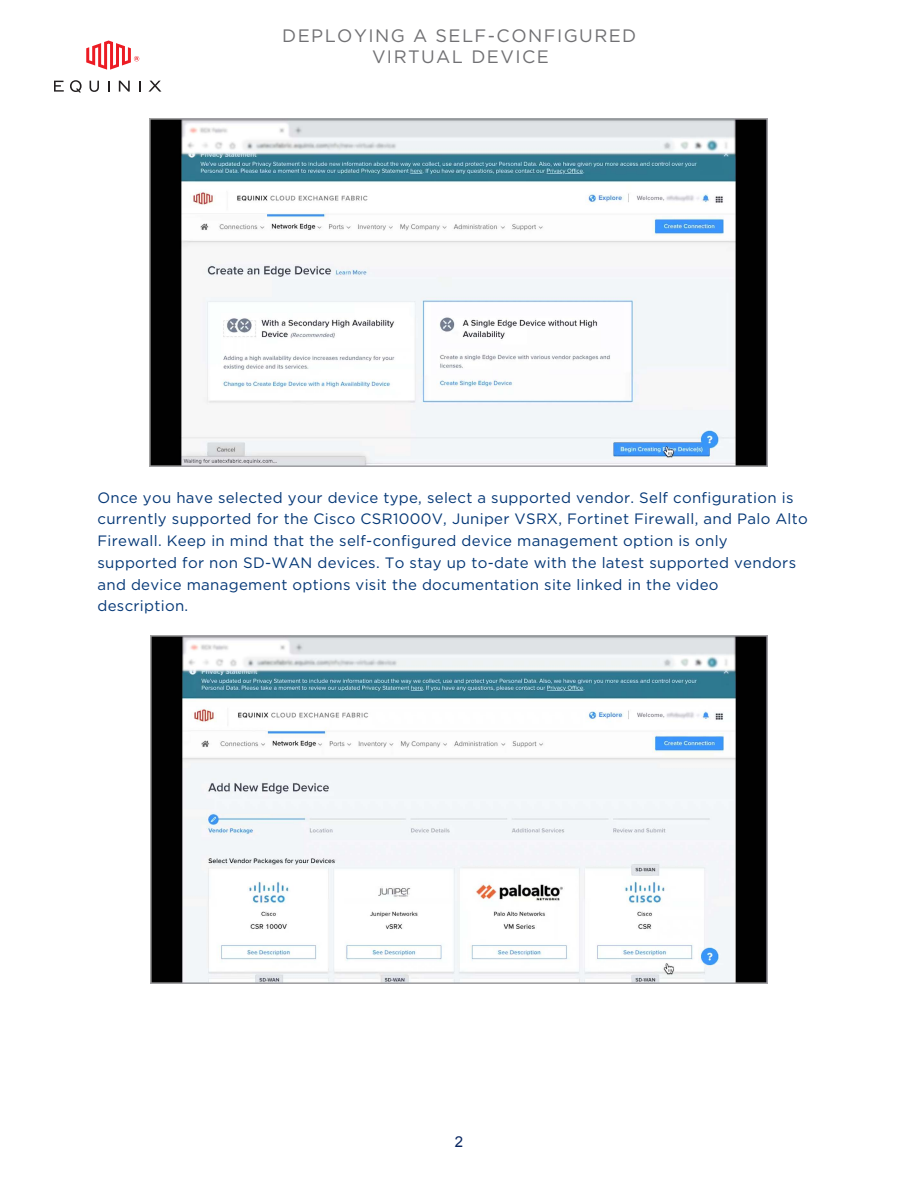
<style>
.page{position:relative;width:918px;height:1188px;background:#fff}
.page>*{position:absolute;margin:0;border:0;box-sizing:border-box;transform-origin:0 0}
.t1{font:18px/21.6px "Gotham";letter-spacing:.08em;color:#707073;text-align:center}
.t2{font:15px/21.8px "Gotham";letter-spacing:.02em;color:#043776}
.t3{font:15px "Arial";color:#082661}
</style>
<div class="page">
<svg style="left:54px;top:81px;width:10px;height:11px"></svg>
<svg style="left:90px;top:81px;width:9px;height:11px"></svg>
<svg style="left:119px;top:81px;width:11px;height:11px"></svg>
<svg style="left:139px;top:81px;width:2px;height:11px"></svg>
<svg style="left:148px;top:81px;width:13px;height:11px"></svg>
<svg style="left:70px;top:80px;width:12px;height:12px"></svg>
<svg style="left:86px;top:41px;width:53px;height:29px"></svg>
<img style="left:150px;top:119px;width:618px;height:347px">
<img style="left:150px;top:636px;width:618px;height:347px">
<p class="t1" style="left:282px;top:24px;width:356px">DEPLOYING A SELF-CONFIGURED<br>VIRTUAL DEVICE</p>
<p class="t2" style="left:97px;top:486px;width:712px">Once you have selected your device type, select a supported vendor. Self configuration is currently supported for the Cisco CSR1000V, Juniper VSRX, Fortinet Firewall, and Palo Alto Firewall. Keep in mind that the self-configured device management option is only supported for non SD-WAN devices. To stay up to-date with the latest supported vendors and device management options visit the documentation site linked in the video description.</p>
<p class="t3" style="left:455px;top:1132px;width:10px">2</p>
</div>
